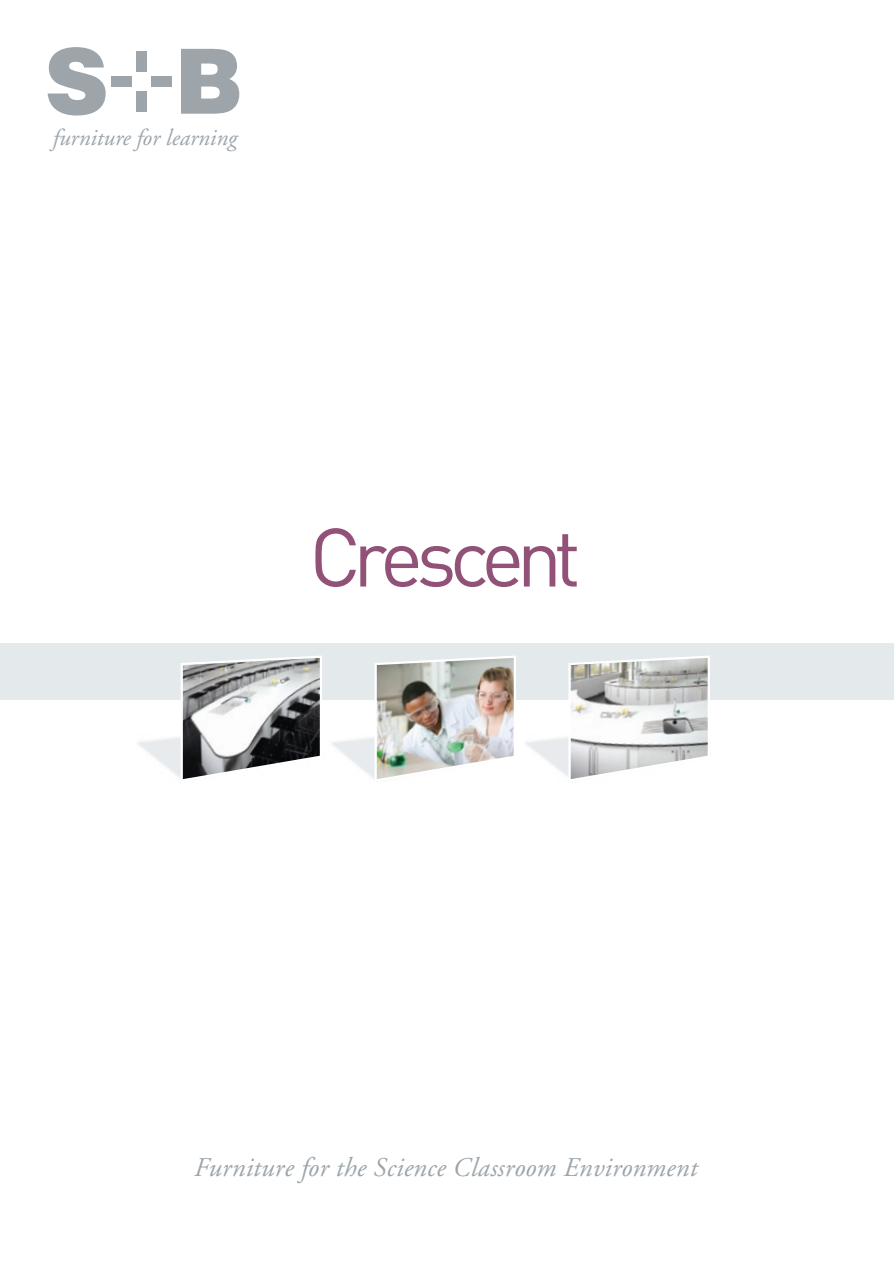
<style>
.page{position:relative;width:894px;height:1263px;background:#fff}
.page>*{position:absolute;margin:0;border:0;box-sizing:border-box;transform-origin:0 0}
.t1{font:81.45px "DIN";letter-spacing:-.095em;color:#925277}
.t2{font:italic 27px "Adobe Garamond";letter-spacing:.01em;color:#9da5ab}
.t3{font:italic 23.4px "Adobe Garamond";color:#9da5ab}
</style>
<div class="page">
<div style="left:0;top:643px;width:894px;height:57px;background:#e4e9ec"></div>
<svg style="left:179px;top:655px;width:143px;height:128px"></svg>
<img style="left:276px;top:672px;width:99px;height:112px">
<img style="left:373px;top:655px;width:143px;height:128px">
<img style="left:470px;top:672px;width:97px;height:111px">
<svg style="left:567px;top:655px;width:143px;height:124px"></svg>
<svg style="left:48px;top:47px;width:58px;height:68px"></svg>
<svg style="left:181px;top:49px;width:58px;height:65px;background:#aeb4b9"></svg>
<div style="left:136px;top:52px;width:10px;height:20px;background:#9da5ab"></div>
<div style="left:136px;top:92px;width:10px;height:20px;background:#9da5ab"></div>
<div style="left:111px;top:77px;width:20px;height:10px;background:#9da5ab"></div>
<div style="left:151px;top:77px;width:20px;height:10px;background:#9da5ab"></div>
<p class="t3" style="left:53px;top:126px;width:186px">furniture for learning</p>
<p class="t1" style="left:309px;top:506px;width:273px">Crescent</p>
<p class="t2" style="left:194px;top:1153px;width:505px">Furniture for the Science Classroom Environment</p>
</div>
